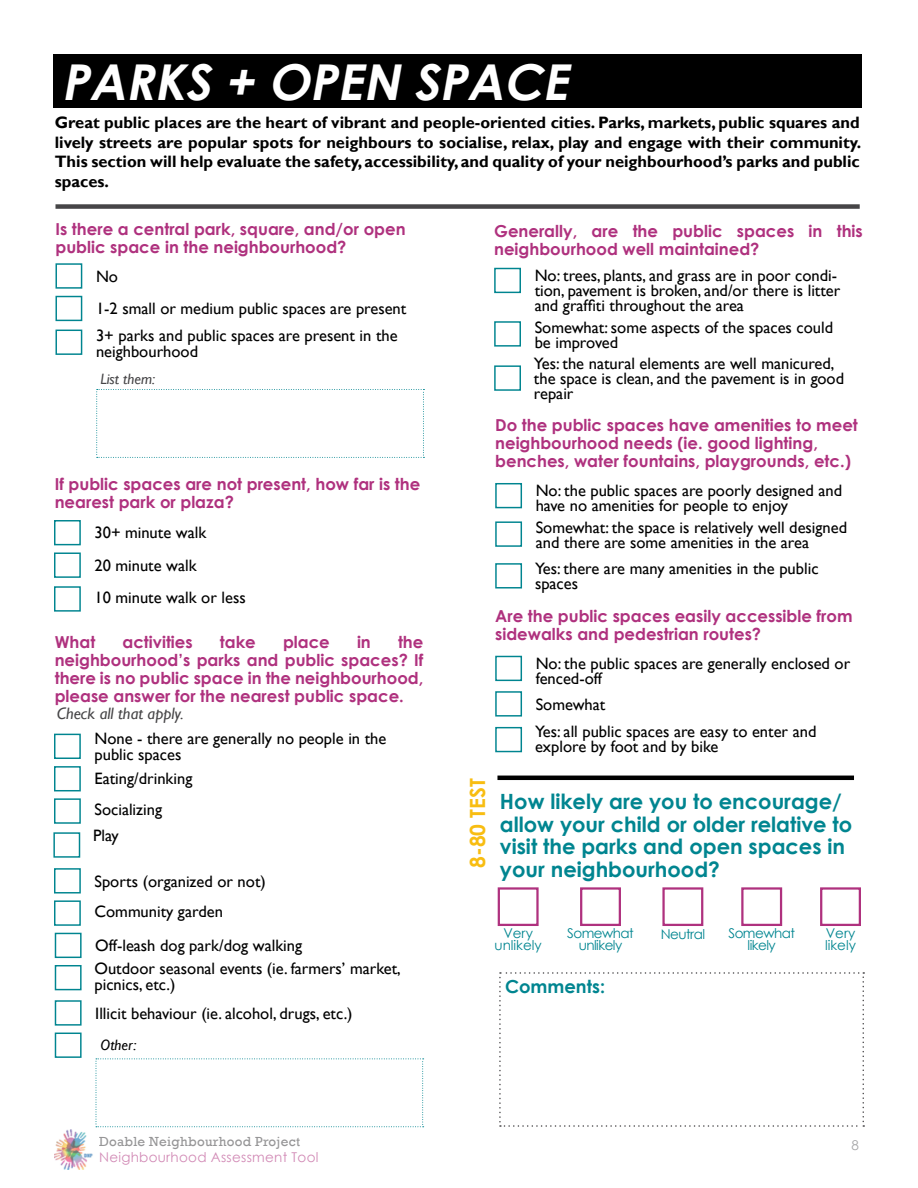
<style>
.page{position:relative;width:918px;height:1188px;background:#fff}
.page>*{position:absolute;margin:0;border:0;box-sizing:border-box;transform-origin:0 0}
.t1{font:italic 700 49.5px "Century Gothic";color:#fff}
.t2{font:700 21px/22.5px "Century Gothic";color:#008590}
.t3{font:700 21px "Century Gothic";color:#f8bd11}
.t4{font:700 18px "Century Gothic";color:#008590}
.t5{font:16.5px/15px "Gill Sans";color:#000}
.t6{font:700 16.5px/18px "Century Gothic";color:#af317e}
.t7{font:700 16.5px/19.8px "Gill Sans";color:#000;text-align:justify}
.t8{font:italic 16.5px "Gill Sans";color:#464547}
.t9{font:italic 15px "Gill Sans";color:#464547}
.t10{font:italic 15px "Gill Sans";color:#000}
.t11{font:13.5px/12px "Century Gothic";letter-spacing:-.04em;color:#008590;text-align:center}
.t12{font:13.5px "Century Gothic";letter-spacing:.02em;color:#af317e}
.t13{font:13.5px "Rockwell";letter-spacing:.02em;color:#464547}
.t14{font:13.5px/12px "Century Gothic";color:#008590;text-align:center}
.t15{font:13.5px "Century Gothic";color:#636466}
</style>
<div class="page">
<img style="left:54px;top:1130px;width:39px;height:39px">
<div style="left:56px;top:263px;width:26px;height:26px;border:1px solid #008590"></div>
<div style="left:56px;top:296px;width:26px;height:25px;border:1px solid #008590"></div>
<div style="left:56px;top:330px;width:26px;height:25px;border:1px solid #008590"></div>
<svg style="left:96px;top:389px;width:328px;height:69px"></svg>
<div style="left:54px;top:520px;width:27px;height:25px;border:1px solid #008590"></div>
<div style="left:54px;top:553px;width:27px;height:25px;border:1px solid #008590"></div>
<div style="left:54px;top:586px;width:27px;height:26px;border:1px solid #008590"></div>
<div style="left:494px;top:268px;width:27px;height:25px;border:1px solid #008590"></div>
<div style="left:494px;top:321px;width:27px;height:26px;border:1px solid #008590"></div>
<div style="left:494px;top:365px;width:27px;height:26px;border:1px solid #008590"></div>
<div style="left:495px;top:483px;width:27px;height:25px;border:1px solid #008590"></div>
<div style="left:495px;top:521px;width:27px;height:26px;border:1px solid #008590"></div>
<div style="left:495px;top:563px;width:27px;height:26px;border:1px solid #008590"></div>
<div style="left:54px;top:734px;width:27px;height:25px;border:1px solid #008590"></div>
<div style="left:54px;top:766px;width:27px;height:25px;border:1px solid #008590"></div>
<div style="left:54px;top:798px;width:27px;height:26px;border:1px solid #008590"></div>
<div style="left:54px;top:868px;width:27px;height:26px;border:1px solid #008590"></div>
<div style="left:54px;top:900px;width:27px;height:26px;border:1px solid #008590"></div>
<div style="left:55px;top:933px;width:27px;height:25px;border:1px solid #008590"></div>
<div style="left:55px;top:965px;width:27px;height:25px;border:1px solid #008590"></div>
<div style="left:55px;top:1000px;width:27px;height:26px;border:1px solid #008590"></div>
<div style="left:55px;top:1033px;width:27px;height:25px;border:1px solid #008590"></div>
<div style="left:495px;top:656px;width:27px;height:25px;border:1px solid #008590"></div>
<div style="left:495px;top:691px;width:27px;height:26px;border:1px solid #008590"></div>
<div style="left:495px;top:727px;width:27px;height:25px;border:1px solid #008590"></div>
<svg style="left:96px;top:1059px;width:328px;height:68px"></svg>
<hr style="left:497px;top:776px;width:357px;height:4px;background:#000">
<div style="left:56px;top:204px;width:804px;height:5px;background:#464547"></div>
<div style="left:498px;top:887px;width:41px;height:39px;border:2px solid #af317e"></div>
<div style="left:580px;top:887px;width:41px;height:39px;border:2px solid #af317e"></div>
<div style="left:662px;top:887px;width:41px;height:39px;border:2px solid #af317e"></div>
<div style="left:741px;top:887px;width:41px;height:39px;border:2px solid #af317e"></div>
<div style="left:820px;top:887px;width:41px;height:39px;border:2px solid #af317e"></div>
<svg style="left:499px;top:972px;width:365px;height:155px"></svg>
<div style="left:53px;top:54px;width:809px;height:54px;background:#000"></div>
<div style="left:53px;top:832px;width:27px;height:26px;border:1px solid #008590"></div>
<h1 class="t1" style="left:61px;top:44px;width:520px">PARKS + OPEN SPACE</h1>
<p class="t7" style="left:55px;top:113px;width:808px">Great public places are the heart of vibrant and people-oriented cities. Parks, markets, public squares and lively streets are popular spots for neighbours to socialise, relax, play and engage with their community.<br>This section will help evaluate the safety, accessibility, and quality of your neighbourhood’s parks and public spaces.</p>
<p class="t6" style="left:55px;top:220px;width:352px">Is there a central park, square, and/or open public space in the neighbourhood?</p>
<p class="t5" style="left:96px;top:260px;width:312px;line-height:32.4px">No<br>1-2 small or medium public spaces are present</p>
<p class="t5" style="left:96px;top:327px;width:303px;line-height:16.5px">3+ parks and public spaces are present in the neighbourhood</p>
<p class="t6" style="left:494px;top:221px;width:370px">Generally, are the public spaces in this neighbourhood well maintained?</p>
<p class="t5" style="left:535px;top:268px;width:307px">No: trees, plants, and grass are in poor condi&shy;tion, pavement is broken, and/or there is litter and graffiti throughout the area</p>
<p class="t5" style="left:535px;top:320px;width:300px">Somewhat: some aspects of the spaces could be improved</p>
<p class="t5" style="left:534px;top:356px;width:312px">Yes: the natural elements are well manicured, the space is clean, and the pavement is in good repair</p>
<p class="t6" style="left:495px;top:415px;width:364px">Do the public spaces have amenities to meet neighbourhood needs (ie. good lighting, benches, water fountains, playgrounds, etc.)</p>
<p class="t5" style="left:536px;top:483px;width:308px">No: the public spaces are poorly designed and have no amenities for people to enjoy</p>
<p class="t5" style="left:536px;top:520px;width:313px">Somewhat: the space is relatively well designed and there are some amenities in the area</p>
<p class="t5" style="left:535px;top:561px;width:285px">Yes: there are many amenities in the public spaces</p>
<p class="t9" style="left:100px;top:370px;width:56px">List them:</p>
<p class="t6" style="left:55px;top:474px;width:367px">If public spaces are not present, how far is the nearest park or plaza?</p>
<p class="t5" style="left:94px;top:517px;width:153px;line-height:32.4px">30+ minute walk<br>20 minute walk<br>10 minute walk or less</p>
<p class="t6" style="left:55px;top:632px;width:42px">What</p>
<p class="t6" style="left:122px;top:632px;width:72px">activities</p>
<p class="t6" style="left:220px;top:632px;width:37px">take</p>
<p class="t6" style="left:283px;top:632px;width:48px">place</p>
<p class="t6" style="left:357px;top:632px;width:15px">in</p>
<p class="t6" style="left:55px;top:632px;width:370px;text-align:justify;text-indent:343px">the neighbourhood’s parks and public spaces? If there is no public space in the neighbourhood, please answer for the nearest public space.</p>
<p class="t8" style="left:57px;top:704px;width:128px">Check all that apply.</p>
<p class="t5" style="left:94px;top:730px;width:293px;line-height:16.5px">None - there are generally no people in the public spaces</p>
<p class="t5" style="left:94px;top:764px;width:99px;line-height:30.9px">Eating/drinking<br>Socializing</p>
<p class="t5" style="left:93px;top:828px;width:27px">Play</p>
<p class="t5" style="left:94px;top:866px;width:173px;line-height:30.9px">Sports (organized or not)<br>Community garden</p>
<p class="t5" style="left:94px;top:934px;width:308px;line-height:22.8px">Off-leash dog park/dog walking<br>Outdoor seasonal events (ie. farmers’ market,</p>
<p class="t5" style="left:94px;top:971px;width:260px;line-height:28.3px">picnics, etc.)<br>Illicit behaviour (ie. alcohol, drugs, etc.)</p>
<p class="t10" style="left:100px;top:1037px;width:37px">Other:</p>
<p class="t3" style="left:462px;top:868px;width:91px;rotate:-90deg">8-80 TEST</p>
<p class="t6" style="left:495px;top:606px;width:359px">Are the public spaces easily accessible from sidewalks and pedestrian routes?</p>
<p class="t5" style="left:536px;top:656px;width:316px">No: the public spaces are generally enclosed or fenced-off</p>
<p class="t5" style="left:535px;top:690px;width:283px;line-height:27.8px">Somewhat<br>Yes: all public spaces are easy to enter and</p>
<p class="t5" style="left:535px;top:740px;width:185px">explore by foot and by bike</p>
<p class="t2" style="left:500px;top:790px;width:354px">How likely are you to encourage/ allow your child or older relative to visit the parks and open spaces in your neighbourhood?</p>
<p class="t11" style="left:567px;top:927px;width:68px">Somewhat unlikely</p>
<p class="t11" style="left:728px;top:927px;width:68px">Somewhat likely</p>
<p class="t14" style="left:825px;top:927px;width:32px;text-align:left">Very likely</p>
<p class="t14" style="left:494px;top:927px;width:49px">Very unlikely</p>
<p class="t4" style="left:505px;top:973px;width:102px">Comments:</p>
<p class="t11" style="left:661px;top:928px;width:46px">Neutral</p>
<p class="t13" style="left:99px;top:1134px;width:203px">Doable Neighbourhood Project</p>
<p class="t15" style="left:851px;top:1136px;width:9px">8</p>
<p class="t12" style="left:99px;top:1148px;width:221px">Neighbourhood Assessment Tool</p>
</div>
